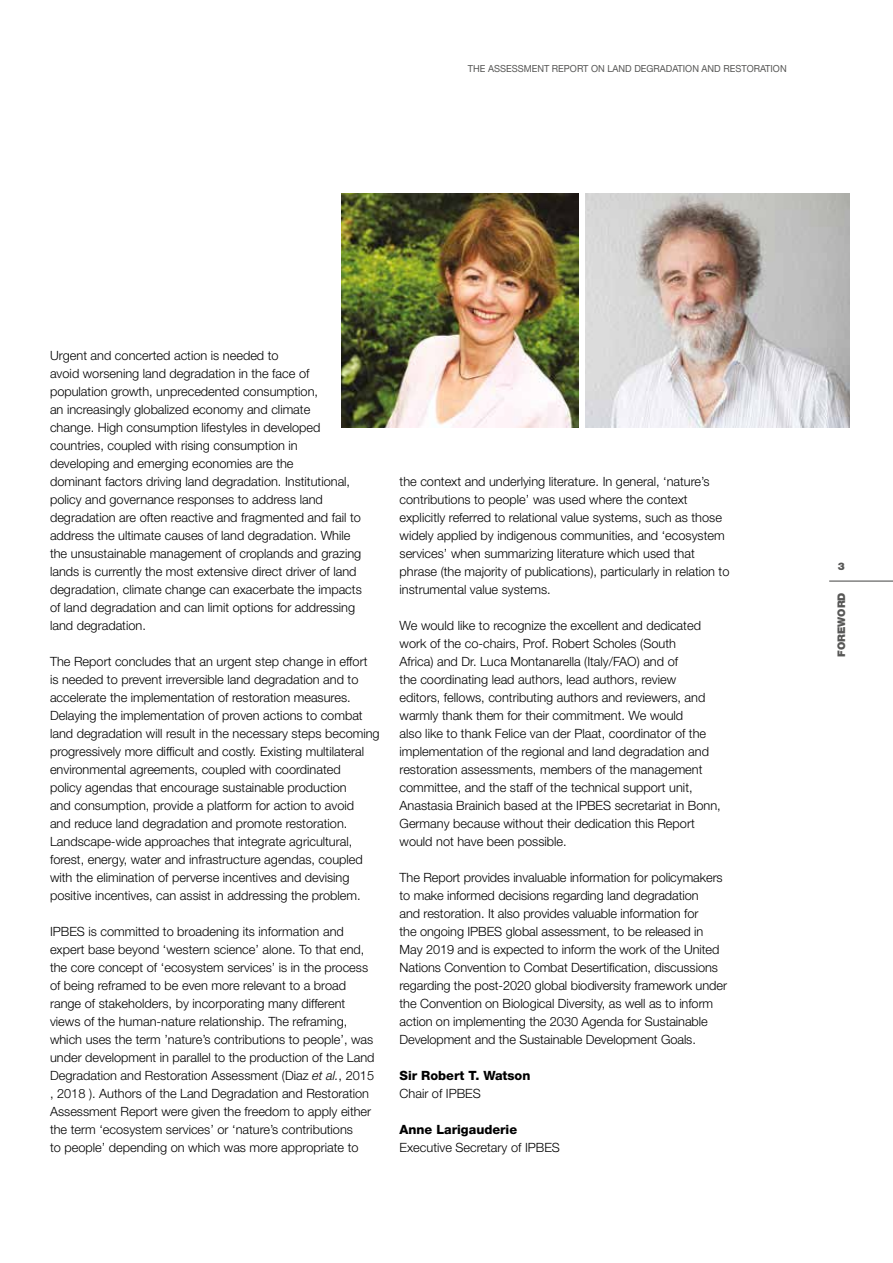
<style>
.page{position:relative;width:893px;height:1263px;background:#fff}
.page>*{position:absolute;margin:0;border:0;box-sizing:border-box;transform-origin:0 0}
.t1{font:300 12.75px/18px "Helvetica Neue LT Std";color:#000}
.t2{font:800 12.75px "Helvetica Neue LT Std";color:#000}
.t3{font:900 10.5px "Helvetica Neue LT Std";color:#575756}
.t4{font:9.75px "Helvetica Neue LT Std";color:#575756;scale:.95 1}
.s1{font-style:italic}
</style>
<div class="page">
<hr style="left:829px;top:580px;width:64px;height:2px;background:#575756">
<img style="left:586px;top:194px;width:264px;height:234px">
<img style="left:342px;top:194px;width:236px;height:234px">
<p class="t4" style="left:468px;top:63px;width:337px">THE ASSESSMENT REPORT ON LAND DEGRADATION AND RESTORATION</p>
<p class="t1" style="left:50px;top:346px;width:313px">Urgent and concerted action is needed to<br>avoid worsening land degradation in the face of population growth, unprecedented consumption,<br>an increasingly globalized economy and climate<br>change. High consumption lifestyles in developed countries, coupled with rising consumption in<br>developing and emerging economies are the<br>dominant factors driving land degradation. Institutional, policy and governance responses to address land degradation are often reactive and fragmented and fail to address the ultimate causes of land degradation. While the unsustainable management of croplands and grazing lands is currently the most extensive direct driver of land degradation, climate change can exacerbate the impacts of land degradation and can limit options for addressing land degradation.</p>
<p class="t1" style="left:50px;top:652px;width:331px">The Report concludes that an urgent step change in effort<br>is needed to prevent irreversible land degradation and to accelerate the implementation of restoration measures.<br>Delaying the implementation of proven actions to combat land degradation will result in the necessary steps becoming progressively more difficult and costly. Existing multilateral environmental agreements, coupled with coordinated<br>policy agendas that encourage sustainable production<br>and consumption, provide a platform for action to avoid<br>and reduce land degradation and promote restoration.<br>Landscape-wide approaches that integrate agricultural, forest, energy, water and infrastructure agendas, coupled with the elimination of perverse incentives and devising positive incentives, can assist in addressing the problem.</p>
<p class="t1" style="left:50px;top:922px;width:326px">IPBES is committed to broadening its information and expert base beyond ‘western science’ alone. To that end, the core concept of ‘ecosystem services’ is in the process of being reframed to be even more relevant to a broad range of stakeholders, by incorporating many different views of the human-nature relationship. The reframing, which uses the term ’nature’s contributions to people’, was under development in parallel to the production of the Land Degradation and Restoration Assessment (Diaz <span class="s1">et al.</span>, 2015 , 2018 ). Authors of the Land Degradation and Restoration Assessment Report were given the freedom to apply either the term ‘ecosystem services’ or ‘nature’s contributions<br>to people’ depending on which was more appropriate to</p>
<p class="t1" style="left:400px;top:472px;width:331px">the context and underlying literature. In general, ‘nature’s contributions to people’ was used where the context explicitly referred to relational value systems, such as those widely applied by indigenous communities, and ‘ecosystem services’ when summarizing literature which used that phrase (the majority of publications), particularly in relation to instrumental value systems.</p>
<p class="t1" style="left:400px;top:616px;width:323px">We would like to recognize the excellent and dedicated work of the co-chairs, Prof. Robert Scholes (South<br>Africa) and Dr. Luca Montanarella (Italy/FAO) and of<br>the coordinating lead authors, lead authors, review<br>editors, fellows, contributing authors and reviewers, and warmly thank them for their commitment. We would<br>also like to thank Felice van der Plaat, coordinator of the implementation of the regional and land degradation and restoration assessments, members of the management committee, and the staff of the technical support unit, Anastasia Brainich based at the IPBES secretariat in Bonn, Germany because without their dedication this Report would not have been possible.</p>
<p class="t1" style="left:400px;top:868px;width:329px">The Report provides invaluable information for policymakers to make informed decisions regarding land degradation<br>and restoration. It also provides valuable information for<br>the ongoing IPBES global assessment, to be released in May 2019 and is expected to inform the work of the United Nations Convention to Combat Desertification, discussions regarding the post-2020 global biodiversity framework under the Convention on Biological Diversity, as well as to inform action on implementing the 2030 Agenda for Sustainable Development and the Sustainable Development Goals.</p>
<p class="t2" style="left:400px;top:1068px;width:132px">Sir Robert T. Watson</p>
<p class="t1" style="left:400px;top:1084px;width:83px">Chair of IPBES</p>
<p class="t2" style="left:400px;top:1122px;width:119px">Anne Larigauderie</p>
<p class="t1" style="left:400px;top:1138px;width:162px">Executive Secretary of IPBES</p>
<p class="t3" style="left:838px;top:560px;width:9px">3</p>
<p class="t3" style="left:835px;top:657px;width:66px;rotate:-90deg">FOREWORD</p>
</div>
